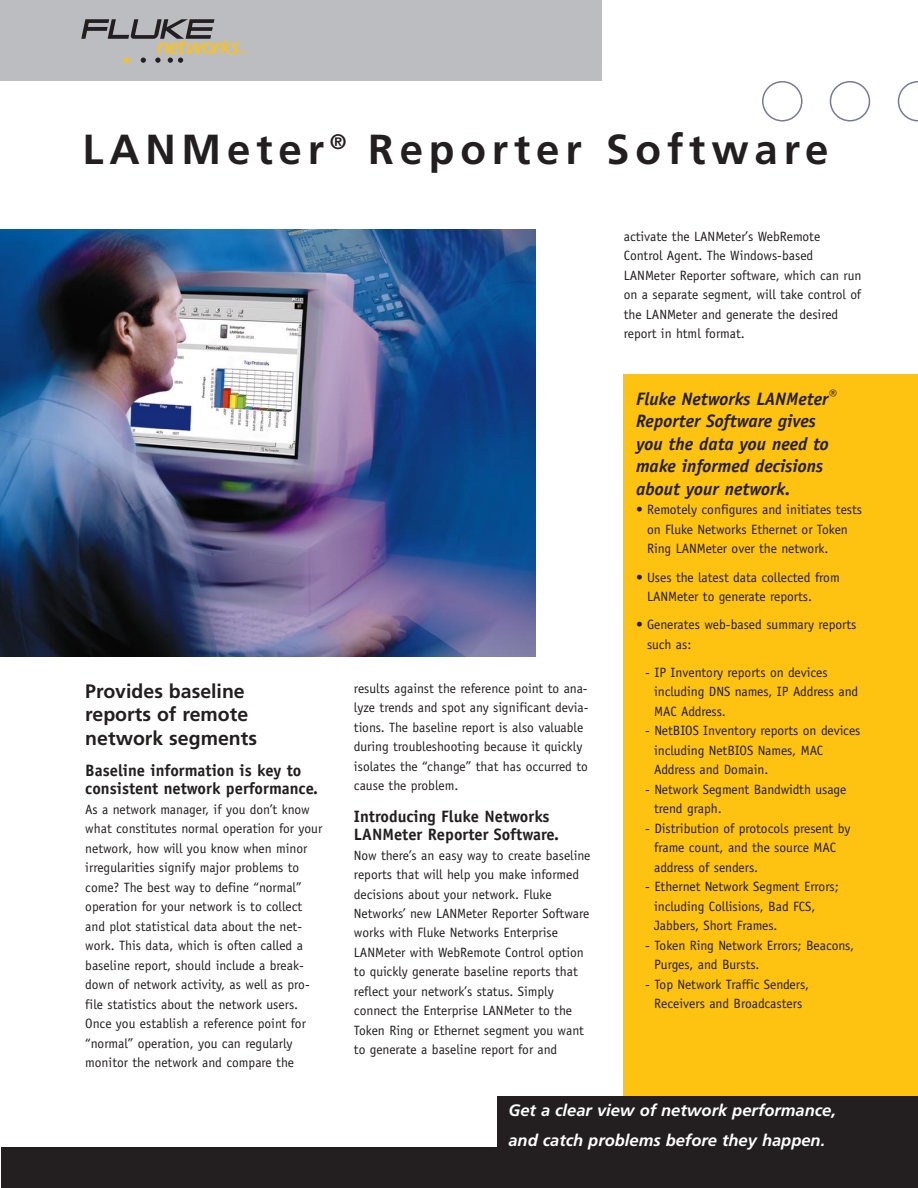
<style>
.page{position:relative;width:918px;height:1188px;background:#fff}
.page>*{position:absolute;margin:0;border:0;box-sizing:border-box;transform-origin:0 0}
.t1{font:700 42px "Frutiger";letter-spacing:.14em;color:#231f20}
.t2{font:700 19.5px/23.4px "Frutiger";color:#231f20}
.t3{font:italic 700 18px/22.5px "Officina Sans";color:#231f20}
.t4{font:700 16.5px/18px "Officina Sans";color:#231f20}
.t5{font:italic 700 16.5px/30px "Frutiger";color:#fff}
.t6{font:13.5px/19.5px "Officina Sans";color:#231f20}
.t7{font:italic 4.5px "Frutiger";color:#fec210}
</style>
<div class="page">
<div style="left:623px;top:374px;width:295px;height:760px;background:#fec210"></div>
<div style="left:0;top:0;width:601px;height:81px;background:#bcbdc0"></div>
<svg style="left:81px;top:19px;width:158px;height:43px"></svg>
<svg style="left:898px;top:81px;width:20px;height:41px"></svg>
<svg style="left:830px;top:81px;width:40px;height:41px"></svg>
<svg style="left:762px;top:81px;width:41px;height:41px"></svg>
<div style="left:497px;top:1096px;width:421px;height:68px;background:#231f20"></div>
<div style="left:1px;top:1148px;width:917px;height:40px;background:#231f20"></div>
<img style="left:0;top:230px;width:535px;height:427px">
<p class="t7" style="left:238px;top:51px;width:8px">TM</p>
<h1 class="t1" style="left:82px;top:132px;width:748px">LANMeter <sup>®</sup> Reporter Software</h1>
<h2 class="t2" style="left:85px;top:681px;width:173px">Provides baseline reports of remote network segments</h2>
<p class="t4" style="left:85px;top:763px;width:234px">Baseline information is key to consistent network performance.</p>
<p class="t6" style="left:85px;top:800px;width:238px">As a network manager, if you don’t know what constitutes normal operation for your network, how will you know when minor irregularities signify major problems to come? The best way to define “normal” operation for your network is to collect and plot statistical data about the net&shy;work. This data, which is often called a baseline report, should include a break&shy;down of network activity, as well as pro&shy;file statistics about the network users.<br>Once you establish a reference point for “normal” operation, you can regularly monitor the network and compare the</p>
<p class="t6" style="left:354px;top:680px;width:236px">results against the reference point to ana&shy;lyze trends and spot any significant devia&shy;tions. The baseline report is also valuable during troubleshooting because it quickly isolates the “change” that has occurred to cause the problem.</p>
<p class="t4" style="left:354px;top:809px;width:207px">Introducing Fluke Networks<br>LANMeter Reporter Software.</p>
<p class="t6" style="left:354px;top:846px;width:238px">Now there’s an easy way to create baseline reports that will help you make informed decisions about your network. Fluke Networks’ new LANMeter Reporter Software works with Fluke Networks Enterprise LANMeter with WebRemote Control option to quickly generate baseline reports that reflect your network’s status. Simply connect the Enterprise LANMeter to the Token Ring or Ethernet segment you want to generate a baseline report for and</p>
<p class="t6" style="left:624px;top:228px;width:239px">activate the LANMeter’s WebRemote Control Agent. The Windows-based LANMeter Reporter software, which can run on a separate segment, will take control of the LANMeter and generate the desired report in html format.</p>
<h3 class="t3" style="left:636px;top:389px;width:202px">Fluke Networks LANMeter<sup>®<br></sup>Reporter Software gives you the data you need to make informed decisions about your network.</h3>
<p class="t6" style="left:647px;top:501px;width:217px;text-indent:-11px">• Remotely configures and initiates tests on Fluke Networks Ethernet or Token<br>Ring LANMeter over the network.</p>
<p class="t6" style="left:647px;top:568px;width:194px;text-indent:-11px">• Uses the latest data collected from<br>LANMeter to generate reports.</p>
<p class="t6" style="left:647px;top:616px;width:211px;text-indent:-11px">• Generates web-based summary reports such as:</p>
<p class="t6" style="left:654px;top:664px;width:206px;text-indent:-9px">- IP Inventory reports on devices including DNS names, IP Address and<br>MAC Address.</p>
<p class="t6" style="left:654px;top:722px;width:208px;text-indent:-9px">- NetBIOS Inventory reports on devices including NetBIOS Names, MAC<br>Address and Domain.</p>
<p class="t6" style="left:654px;top:781px;width:194px;text-indent:-9px">- Network Segment Bandwidth usage trend graph.</p>
<p class="t6" style="left:654px;top:820px;width:198px;text-indent:-9px">- Distribution of protocols present by frame count, and the source MAC address of senders.</p>
<p class="t6" style="left:654px;top:878px;width:186px;text-indent:-9px">- Ethernet Network Segment Errors; including Collisions, Bad FCS,<br>Jabbers, Short Frames.</p>
<p class="t6" style="left:654px;top:936px;width:202px;text-indent:-9px">- Token Ring Network Errors; Beacons,<br>Purges, and Bursts.</p>
<p class="t6" style="left:645px;top:975px;width:165px;text-align:center">- Top Network Traffic Senders,<br>Receivers and Broadcasters</p>
<p class="t5" style="left:508px;top:1096px;width:329px">Get a clear view of network performance, and catch problems before they happen.</p>
</div>
